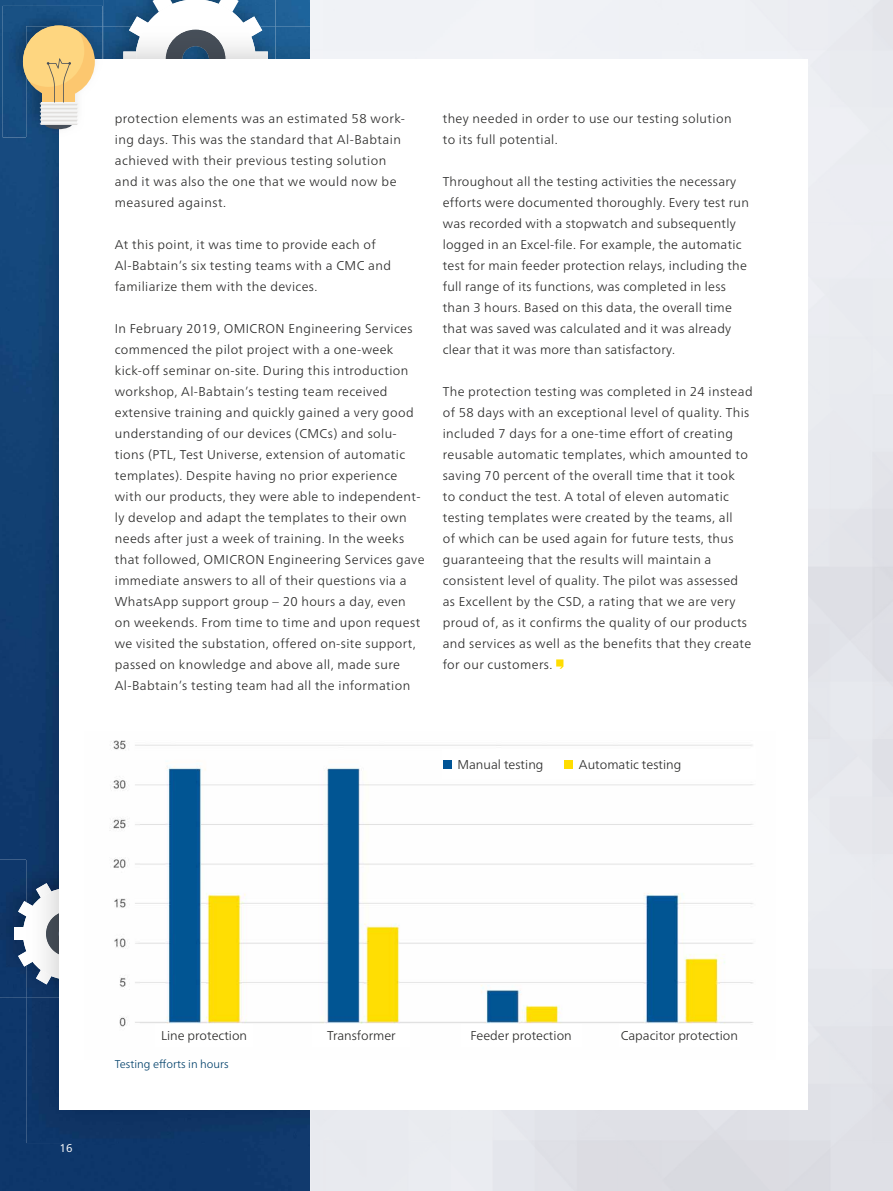
<style>
.page{position:relative;width:893px;height:1191px;background:#fff}
.page>*{position:absolute;margin:0;border:0;box-sizing:border-box;transform-origin:0 0}
.t1{font:300 12.75px/21px "Frutiger Neue LTW1 G";letter-spacing:.03em;color:#282827}
.t2{font:300 12.75px "Frutiger Neue LTW1 G";color:#282827}
.t3{font:300 11.25px "Frutiger Neue LTW1 G";color:#00406a}
.t4{font:11.25px "Frutiger Neue LTW1 G";color:#fff}
</style>
<div class="page">
<img style="left:0;top:0;width:310px;height:1191px">
<img style="left:103px;top:0;width:173px;height:26px">
<img style="left:0;top:859px;width:26px;height:138px">
<div style="left:14px;top:927px;width:10px;height:13px;background:#fff"></div>
<svg style="left:18px;top:883px;width:8px;height:101px"></svg>
<img style="left:102px;top:26px;width:208px;height:34px">
<svg style="left:123px;top:0;width:145px;height:60px"></svg>
<img style="left:245px;top:26px;width:17px;height:11px">
<img style="left:166px;top:30px;width:59px;height:30px">
<img style="left:26px;top:137px;width:34px;height:860px">
<div style="left:26px;top:997px;width:47px;height:146px;background:#0e3464"></div>
<img style="left:73px;top:1110px;width:237px;height:33px">
<img style="left:26px;top:889px;width:34px;height:89px">
<img style="left:36px;top:883px;width:15px;height:14px">
<img style="left:26px;top:902px;width:7px;height:14px">
<img style="left:26px;top:951px;width:7px;height:14px">
<img style="left:36px;top:970px;width:15px;height:14px">
<img style="left:46px;top:913px;width:14px;height:41px">
<div style="left:60px;top:60px;width:748px;height:1050px;background:#fff"></div>
<img style="left:110px;top:740px;width:644px;height:287px">
<svg style="left:556px;top:659px;width:7px;height:10px"></svg>
<div style="left:443px;top:749px;width:313px;height:30px;background:#fff"></div>
<div style="left:443px;top:760px;width:9px;height:9px;background:#005496"></div>
<div style="left:564px;top:760px;width:9px;height:9px;background:#fd0"></div>
<div style="left:313px;top:1024px;width:97px;height:22px;background:#fff"></div>
<div style="left:155px;top:1024px;width:98px;height:22px;background:#fff"></div>
<div style="left:619px;top:1024px;width:121px;height:22px;background:#fff"></div>
<div style="left:461px;top:1024px;width:120px;height:22px;background:#fff"></div>
<img style="left:3px;top:6px;width:99px;height:131px">
<img style="left:26px;top:26px;width:76px;height:111px">
<img style="left:60px;top:60px;width:42px;height:77px">
<div style="left:44px;top:118px;width:28px;height:11px;background:#474f5a;border-radius:50%"></div>
<div style="left:23px;top:26px;width:72px;height:71px;background:#fcc76f;border-radius:50%"></div>
<svg style="left:23px;top:26px;width:61px;height:99px"></svg>
<p class="t1" style="left:115px;top:107px;width:292px">protection elements was an estimated 58 work&shy;ing days. This was the standard that Al-Babtain achieved with their previous testing solution and it was also the one that we would now be measured against.</p>
<p class="t1" style="left:115px;top:233px;width:278px">At this point, it was time to provide each of<br>Al-Babtain’s six testing teams with a CMC and familiarize them with the devices.</p>
<p class="t1" style="left:115px;top:317px;width:311px">In February 2019, OMICRON Engineering Services commenced the pilot project with a one-week kick-off seminar on-site. During this introduction workshop, Al-Babtain’s testing team received extensive training and quickly gained a very good understanding of our devices (CMCs) and solu&shy;tions (PTL, Test Universe, extension of automatic templates). Despite having no prior experience with our products, they were able to independent&shy;ly develop and adapt the templates to their own needs after just a week of training. In the weeks that followed, OMICRON Engineering Services gave immediate answers to all of their questions via a WhatsApp support group – 20 hours a day, even<br>on weekends. From time to time and upon request we visited the substation, offered on-site support, passed on knowledge and above all, made sure Al-Babtain’s testing team had all the information</p>
<p class="t1" style="left:443px;top:107px;width:290px">they needed in order to use our testing solution to its full potential.</p>
<p class="t1" style="left:443px;top:170px;width:308px">Throughout all the testing activities the necessary efforts were documented thoroughly. Every test run was recorded with a stopwatch and subsequently logged in an Excel-file. For example, the automatic test for main feeder protection relays, including the full range of its functions, was completed in less than 3 hours. Based on this data, the overall time that was saved was calculated and it was already clear that it was more than satisfactory.</p>
<p class="t1" style="left:443px;top:380px;width:311px">The protection testing was completed in 24 instead of 58 days with an exceptional level of quality. This included 7 days for a one-time effort of creating reusable automatic templates, which amounted to saving 70 percent of the overall time that it took<br>to conduct the test. A total of eleven automatic testing templates were created by the teams, all<br>of which can be used again for future tests, thus guaranteeing that the results will maintain a consistent level of quality. The pilot was assessed as Excellent by the CSD, a rating that we are very proud of, as it confirms the quality of our products and services as well as the benefits that they create for our customers.</p>
<p class="t2" style="left:457px;top:757px;width:87px">Manual testing</p>
<p class="t2" style="left:579px;top:757px;width:104px">Automatic testing</p>
<p class="t4" style="left:60px;top:1141px;width:14px">16</p>
<p class="t2" style="left:161px;top:1028px;width:88px">Line protection</p>
<p class="t2" style="left:327px;top:1028px;width:70px">Transformer</p>
<p class="t2" style="left:470px;top:1028px;width:103px">Feeder protection</p>
<p class="t2" style="left:621px;top:1028px;width:119px">Capacitor protection</p>
<p class="t3" style="left:115px;top:1057px;width:115px">Testing efforts in hours</p>
</div>
